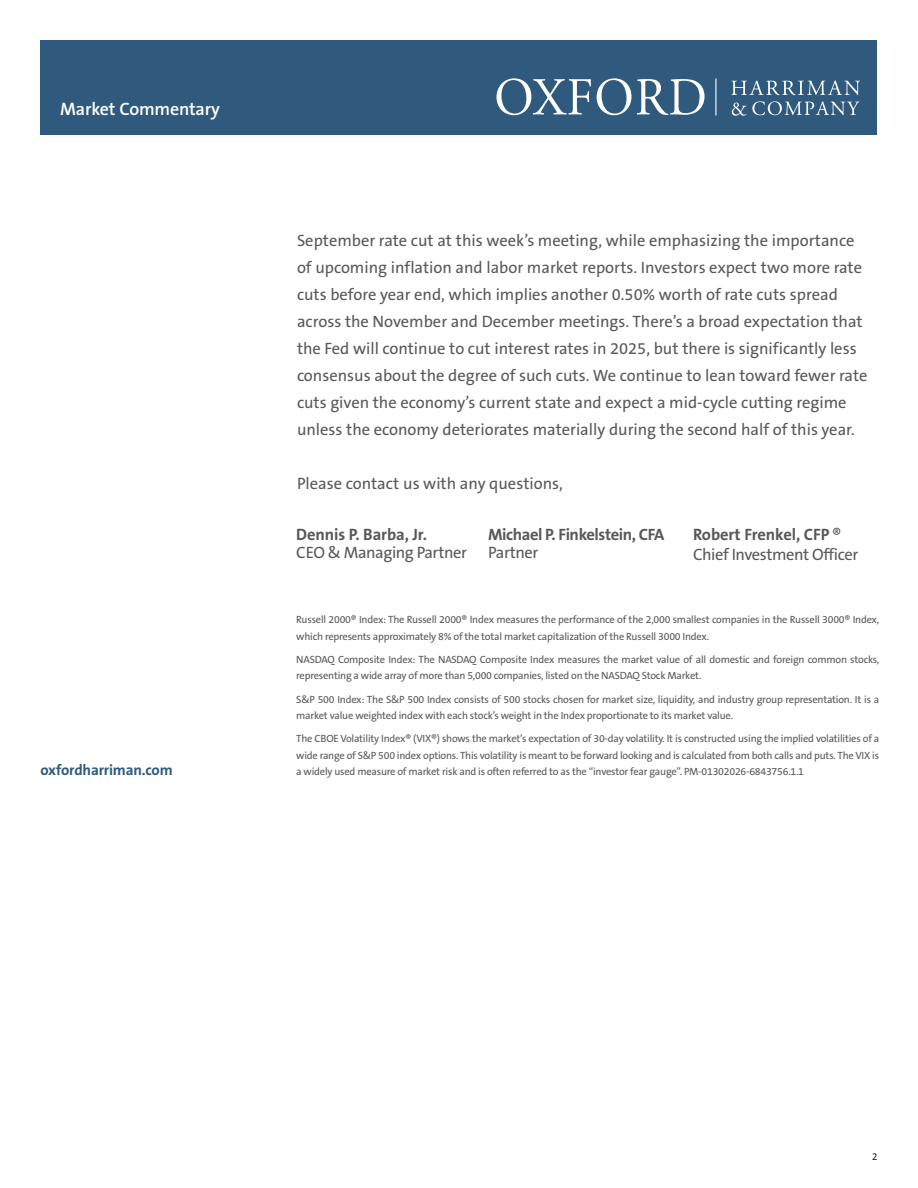
<style>
.page{position:relative;width:918px;height:1188px;background:#fff}
.page>*{position:absolute;margin:0;border:0;box-sizing:border-box;transform-origin:0 0}
.t1{font:600 18px "The Sans B6";letter-spacing:-.01em;color:#fff}
.Content{font:16.5px/27px "The Sans B5 Plain";color:#57585a}
.Content-2{font:16.5px/18px "The Sans B5 Plain";letter-spacing:-.025em;color:#57585a}
.t2{font:700 16.5px/18px "The Sans B7";letter-spacing:-.025em;color:#57585a}
.t3{font:700 15px "The Sans B7";letter-spacing:-.01em;color:#305a7d}
.Disclaimer_Statement{font:10.5px/16.5px "The Sans B5 Plain";letter-spacing:-.02em;color:#57585a}
.t4{font:10.5px "Calibri";color:#231f20}
.s1{font-family:"The Sans B7";font-weight:700}
.s2{font-family:"The Sans B5 Plain";font-weight:400}
</style>
<div class="page">
<div style="left:40px;top:40px;width:838px;height:95px;background:#305a7d"></div>
<svg style="left:496px;top:78px;width:95px;height:37px"></svg>
<svg style="left:597px;top:78px;width:108px;height:37px"></svg>
<svg style="left:731px;top:80px;width:129px;height:15px"></svg>
<svg style="left:732px;top:101px;width:128px;height:15px"></svg>
<hr style="left:715px;top:79px;width:1px;height:36px;background:#fff">
<p class="t1" style="left:60px;top:99px;width:161px">Market Commentary</p>
<p class="Content" style="left:297px;top:227px;width:572px">September rate cut at this week’s meeting, while emphasizing the importance of upcoming inflation and labor market reports. Investors expect two more rate cuts before year end, which implies another 0.50% worth of rate cuts spread across the November and December meetings. There’s a broad expectation that the Fed will continue to cut interest rates in 2025, but there is significantly less consensus about the degree of such cuts. We continue to lean toward fewer rate cuts given the economy’s current state and expect a mid-cycle cutting regime unless the economy deteriorates materially during the second half of this year.</p>
<p class="Content" style="left:297px;top:470px;width:267px">Please contact us with any questions,</p>
<p class="Content-2" style="left:296px;top:526px;width:172px"><span class="s1">Dennis P. Barba, Jr.<br></span>CEO &amp; Managing Partner</p>
<p class="Content-2" style="left:693px;top:525px;width:167px;line-height:19.8px"><span class="s1">Robert Frenkel, CFP</span> ®<br>Chief Investment Officer</p>
<p class="t2" style="left:488px;top:526px;width:178px">Michael P. Finkelstein, CFA<br><span class="s2">Partner</span></p>
<p class="Disclaimer_Statement" style="left:296px;top:612px;width:585px">Russell 2000® Index: The Russell 2000® Index measures the performance of the 2,000 smallest companies in the Russell 3000® Index, which represents approximately 8% of the total market capitalization of the Russell 3000 Index.</p>
<p class="Disclaimer_Statement" style="left:296px;top:651px;width:585px">NASDAQ Composite Index: The NASDAQ Composite Index measures the market value of all domestic and foreign common stocks, representing a wide array of more than 5,000 companies, listed on the NASDAQ Stock Market.</p>
<p class="Disclaimer_Statement" style="left:296px;top:691px;width:585px">S&amp;P 500 Index: The S&amp;P 500 Index consists of 500 stocks chosen for market size, liquidity, and industry group representation. It is a market value weighted index with each stock’s weight in the Index proportionate to its market value.</p>
<p class="Disclaimer_Statement" style="left:296px;top:731px;width:585px">The CBOE Volatility Index® (VIX®) shows the market’s expectation of 30-day volatility. It is constructed using the implied volatilities of a wide range of S&amp;P 500 index options. This volatility is meant to be forward looking and is calculated from both calls and puts. The VIX is</p>
<p class="t3" style="left:40px;top:762px;width:134px">oxfordharriman.com</p>
<p class="Disclaimer_Statement" style="left:296px;top:764px;width:509px">a widely used measure of market risk and is often referred to as the “investor fear gauge”. PM-01302026-6843756.1.1</p>
<p class="t4" style="left:872px;top:1149px;width:7px">2</p>
</div>
